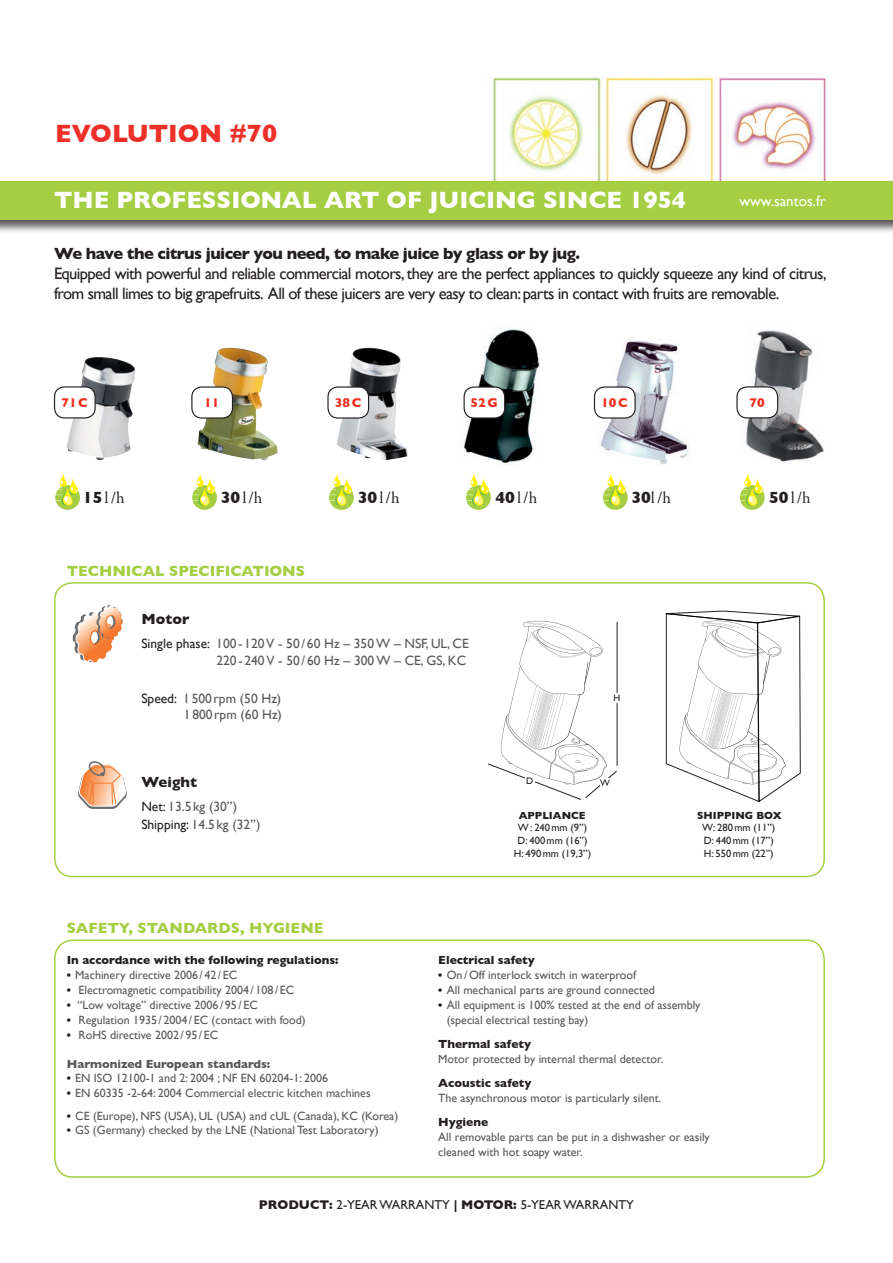
<style>
.page{position:relative;width:893px;height:1263px;background:#fff}
.page>*{position:absolute;margin:0;border:0;box-sizing:border-box;transform-origin:0 0}
.t1{font:700 25.5px "Gill Sans";color:#ef3029}
.t2{font:700 24px "Gill Sans";color:#fff}
.t3{font:16.5px/19.8px "Gill Sans";letter-spacing:-.035em;color:#231f20}
.t4{font:700 16.5px "Gill Sans";letter-spacing:-.035em;color:#231f20}
.t5{font:16.5px "Adobe Garamond Pro";color:#231f20}
.t6{font:700 15px "Gill Sans";color:#a5ce43}
.t7{font:15px "Gill Sans";color:#fff}
.t8{font:700 15px "Gill Sans";color:#231f20}
.t9{font:13.5px/16.5px "Gill Sans";color:#57585a;text-align:right}
.t10{font:700 12.9px "Gill Sans";color:#ef3122}
.t11{font:12.75px "Gill Sans";color:#231f20}
.t12{font:12px/15px "Gill Sans";color:#57585a}
.t13{font:700 12px "Gill Sans";color:#231f20}
.t14{font:700 12px "Gill Sans";color:#57585a}
.t15{font:10.5px/12.6px "Gill Sans";color:#231f20;text-align:center}
.t16{font:700 10.5px "Gill Sans";color:#231f20}
.t17{font:9.45px "Gill Sans";color:#231f20}
.s1{font-family:"Gill Sans";font-weight:700}
.s2{color:#231f20}
.s3{font-family:"Times";color:#231f20}
.s4{font-weight:700}
</style>
<div class="page">
<img style="left:493px;top:77px;width:333px;height:102px">
<div style="left:0;top:179px;width:893px;height:55px;background:#231f20;opacity:.76"></div>
<div style="left:0;top:181px;width:893px;height:39px;background:#a5ce43"></div>
<svg style="left:73px;top:605px;width:50px;height:58px"></svg>
<svg style="left:78px;top:761px;width:49px;height:48px"></svg>
<div style="left:54px;top:939px;width:771px;height:239px;border:2px solid #a5ce43;border-radius:19px"></div>
<div style="left:54px;top:582px;width:771px;height:295px;border:2px solid #a5ce43;border-radius:18px"></div>
<img style="left:66px;top:357px;width:70px;height:103px">
<img style="left:197px;top:348px;width:81px;height:112px">
<img style="left:337px;top:347px;width:71px;height:113px">
<img style="left:461px;top:329px;width:79px;height:136px">
<img style="left:598px;top:339px;width:90px;height:125px">
<img style="left:737px;top:330px;width:87px;height:132px">
<div style="left:328px;top:387px;width:41px;height:31px;background:#fff;border-radius:10px"></div>
<div style="left:327px;top:386px;width:42px;height:33px;border:1px solid #231f20;border-radius:10px"></div>
<div style="left:594px;top:387px;width:41px;height:31px;background:#fff;border-radius:10px"></div>
<div style="left:594px;top:386px;width:42px;height:33px;border:1px solid #231f20;border-radius:10px"></div>
<div style="left:55px;top:387px;width:40px;height:31px;background:#fff;border-radius:10px"></div>
<div style="left:54px;top:386px;width:42px;height:32px;border:1px solid #231f20;border-radius:10px"></div>
<div style="left:192px;top:387px;width:40px;height:31px;background:#fff;border-radius:10px"></div>
<div style="left:191px;top:386px;width:42px;height:33px;border:1px solid #231f20;border-radius:10px"></div>
<div style="left:464px;top:387px;width:41px;height:31px;background:#fff;border-radius:10px"></div>
<div style="left:464px;top:386px;width:41px;height:33px;border:1px solid #231f20;border-radius:10px"></div>
<div style="left:737px;top:387px;width:41px;height:31px;background:#fff;border-radius:10px"></div>
<div style="left:736px;top:386px;width:42px;height:32px;border:1px solid #231f20;border-radius:10px"></div>
<svg style="left:55px;top:473px;width:25px;height:37px"></svg>
<svg style="left:192px;top:473px;width:25px;height:37px"></svg>
<svg style="left:329px;top:473px;width:25px;height:37px"></svg>
<svg style="left:466px;top:473px;width:25px;height:37px"></svg>
<svg style="left:603px;top:474px;width:25px;height:36px"></svg>
<svg style="left:739px;top:473px;width:26px;height:37px"></svg>
<svg style="left:666px;top:610px;width:135px;height:193px"></svg>
<svg style="left:488px;top:621px;width:130px;height:179px"></svg>
<hr style="left:617px;top:622px;width:1px;height:144px;background:#231f20">
<div style="left:600px;top:778px;width:10px;height:8px;background:#fff"></div>
<div style="left:612px;top:693px;width:10px;height:10px;background:#fff"></div>
<h1 class="t1" style="left:55px;top:118px;width:223px">Evolution #70</h1>
<h2 class="t2" style="left:54px;top:186px;width:634px">THE Professional art of juicing since 1954</h2>
<p class="t7" style="left:739px;top:192px;width:88px">www.santos.fr</p>
<h3 class="t4" style="left:54px;top:244px;width:528px">We have the citrus juicer you need, to make juice by glass or by jug.</h3>
<p class="t3" style="left:54px;top:264px;width:774px">Equipped with powerful and reliable commercial motors, they are the perfect appliances to quickly squeeze any kind of citrus, from small limes to big grapefruits. All of these juicers are very easy to clean: parts in contact with fruits are removable.</p>
<p class="t10" style="left:61px;top:395px;width:22px">71 C</p>
<p class="t10" style="left:204px;top:395px;width:17px">11</p>
<p class="t10" style="left:335px;top:395px;width:22px">38 C</p>
<p class="t10" style="left:471px;top:395px;width:22px">52 G</p>
<p class="t10" style="left:601px;top:395px;width:22px">10 C</p>
<p class="t10" style="left:749px;top:395px;width:17px">70</p>
<h3 class="t5" style="left:83px;top:488px;width:43px"><span class="s1">15</span>l/h</h3>
<h3 class="t5" style="left:221px;top:488px;width:43px"><span class="s1">30</span>l/h</h3>
<h3 class="t5" style="left:358px;top:488px;width:43px"><span class="s1">30</span>l/h</h3>
<h3 class="t5" style="left:495px;top:488px;width:43px"><span class="s1">40</span>l/h</h3>
<h3 class="t5" style="left:631px;top:488px;width:41px"><span class="s1">30</span>l/h</h3>
<h3 class="t5" style="left:769px;top:488px;width:43px"><span class="s1">50</span>l/h</h3>
<p class="t6" style="left:67px;top:562px;width:238px">Tech nical specifications</p>
<p class="t8" style="left:141px;top:610px;width:50px">Motor</p>
<p class="t9" style="left:141px;top:635px;width:329px"><span class="s2">Single phase:</span> 100-120 V - 50 / 60 Hz – 350 W – NSF, UL, CE<br>220-240 V - 50 / 60 Hz – 300 W – CE, GS, KC</p>
<p class="t9" style="left:141px;top:690px;width:142px"><span class="s2">Speed:</span> 1 500rpm (50 Hz)<br>1800rpm (60 Hz)</p>
<p class="t8" style="left:141px;top:773px;width:57px">Weight</p>
<p class="t9" style="left:141px;top:797px;width:121px;line-height:18px;text-align:left"><span class="s2">Net:</span> 13.5 kg (30’’)<br><span class="s2">Shipping:</span> 14.5kg (32’’)</p>
<p class="t6" style="left:67px;top:919px;width:83px">Sa fety, sta</p>
<p class="t6" style="left:169px;top:919px;width:154px">ndards, hygie ne</p>
<p class="t17" style="left:614px;top:693px;width:8px">H</p>
<p class="t17" style="left:526px;top:776px;width:9px">D</p>
<p class="t17" style="left:600px;top:777px;width:11px">W</p>
<p class="t16" style="left:519px;top:809px;width:39px">APPLIANCE</p>
<p class="t16" style="left:697px;top:809px;width:43px">SHI PPING</p>
<p class="t16" style="left:756px;top:809px;width:27px">BOX</p>
<p class="t15" style="left:514px;top:821px;width:79px">W: 240mm (9’’)<br>D: 400mm (16’’)<br>H: 490mm (19,3’’)</p>
<p class="t15" style="left:702px;top:821px;width:75px;text-align:left">W: 280mm (11’’)<br>D: 440mm (17’’)<br>H: 550mm (22’’)</p>
<p class="t13" style="left:67px;top:953px;width:273px">In accordance with the following regulations:</p>
<p class="t12" style="left:67px;top:967px;width:172px"><span class="s3">•</span> Machinery directive 2006/ 42/ EC</p>
<p class="t12" style="left:67px;top:982px;width:229px"><span class="s3">•</span> Electromagnetic compatibility 2004/ 108/EC</p>
<p class="t12" style="left:67px;top:997px;width:193px"><span class="s3">•</span> “Low voltage” directive 2006/ 95/EC</p>
<p class="t12" style="left:67px;top:1012px;width:241px"><span class="s3">•</span> Regulation 1935/ 2004/EC (contact with food)</p>
<p class="t12" style="left:67px;top:1027px;width:153px"><span class="s3">•</span> RoHS directive 2002/ 95 /EC</p>
<p class="t14" style="left:67px;top:1057px;width:205px">Harmonized European standards:</p>
<p class="t12" style="left:67px;top:1071px;width:263px"><span class="s3">•</span> EN ISO 12100-1 and 2: 2004 ; NF EN 60204-1: 2006</p>
<p class="t12" style="left:67px;top:1085px;width:305px"><span class="s3">•</span> EN 60335 -2-64: 2004 Commercial electric kitchen machines</p>
<p class="t12" style="left:67px;top:1108px;width:333px"><span class="s3">•</span> CE (Europe), NFS (USA), UL (USA) and cUL (Canada), KC (Korea)</p>
<p class="t12" style="left:67px;top:1122px;width:313px"><span class="s3">•</span> GS (Germany) checked by the LNE (National Test Laboratory)</p>
<p class="t13" style="left:438px;top:953px;width:98px">Electrical safety</p>
<p class="t12" style="left:438px;top:967px;width:199px"><span class="s3">•</span> On /Off interlock switch in waterproof</p>
<p class="t12" style="left:438px;top:982px;width:218px"><span class="s3">•</span> All mechanical parts are ground connected</p>
<p class="t12" style="left:447px;top:997px;width:255px;text-indent:-9px"><span class="s3">•</span> All equipment is 100% tested at the end of assembly (special electrical testing bay)</p>
<p class="t13" style="left:438px;top:1037px;width:94px">Thermal safety</p>
<p class="t12" style="left:438px;top:1051px;width:227px">Motor protected by internal thermal detector.</p>
<p class="t13" style="left:438px;top:1076px;width:95px">Acoustic safety</p>
<p class="t12" style="left:438px;top:1090px;width:225px">The asynchronous motor is particularly silent.</p>
<p class="t13" style="left:438px;top:1115px;width:51px">Hygiene</p>
<p class="t12" style="left:438px;top:1129px;width:273px">All removable parts can be put in a dishwasher or easily cleaned with hot soapy water.</p>
<p class="t11" style="left:259px;top:1197px;width:376px"><span class="s4">PRODUCT:</span> 2-YEAR WARRANTY <span class="s4">| MOTOR:</span> 5-YEAR WARRANTY</p>
</div>
